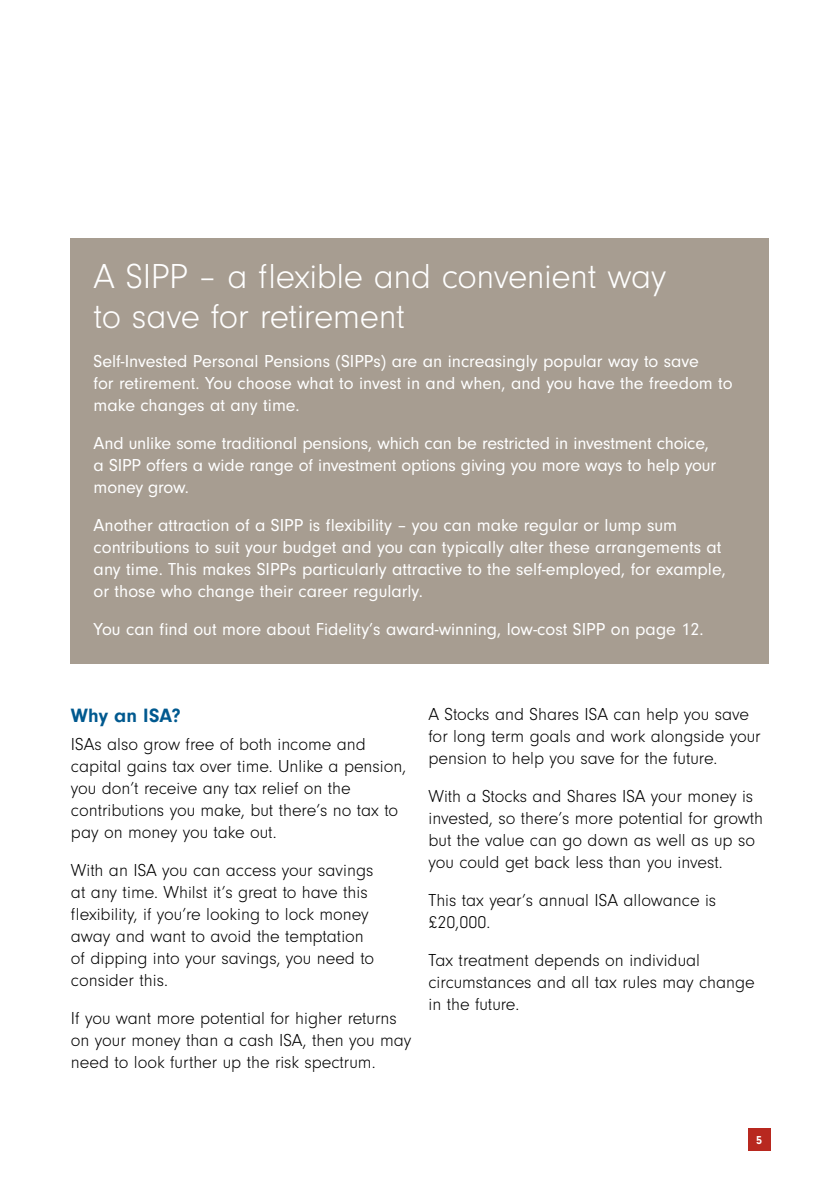
<style>
.page{position:relative;width:840px;height:1191px;background:#fff}
.page>*{position:absolute;margin:0;border:0;box-sizing:border-box;transform-origin:0 0}
.t1{font:300 36px/40px "Neuzeit Gro";letter-spacing:-.015em;color:#fff}
.t2{font:700 20px "Neuzeit Gro";letter-spacing:.005em;color:#00598f}
.t3{font:300 18px/22px "Neuzeit Gro";color:#000}
.t4{font:18px/22px "Neuzeit Gro";color:#fff}
.t5{font:700 12px "Neuzeit Gro";color:#fff}
</style>
<div class="page">
<div style="left:71px;top:238px;width:697px;height:425px;background:#a79d91"></div>
<div style="left:747px;top:1128px;width:23px;height:23px;background:#b8281f"></div>
<h1 class="t1" style="left:94px;top:257px;width:574px">A SIPP – a flexible and convenient way to save for retirement</h1>
<p class="t4" style="left:94px;top:350px;width:640px">Self-Invested Personal Pensions (SIPPs) are an increasingly popular way to save<br>for retirement. You choose what to invest in and when, and you have the freedom to make changes at any time.</p>
<p class="t4" style="left:94px;top:432px;width:623px">And unlike some traditional pensions, which can be restricted in investment choice, a SIPP offers a wide range of investment options giving you more ways to help your money grow.</p>
<p class="t4" style="left:94px;top:514px;width:633px">Another attraction of a SIPP is flexibility – you can make regular or lump sum contributions to suit your budget and you can typically alter these arrangements at any time. This makes SIPPs particularly attractive to the self-employed, for example, or those who change their career regularly.</p>
<p class="t4" style="left:94px;top:618px;width:611px">You can find out more about Fidelity’s award-winning, low-cost SIPP on page 12.</p>
<p class="t2" style="left:71px;top:704px;width:111px">Why an ISA?</p>
<p class="t3" style="left:71px;top:733px;width:337px">ISAs also grow free of both income and capital gains tax over time. Unlike a pension, you don’t receive any tax relief on the contributions you make, but there’s no tax to pay on money you take out.</p>
<p class="t3" style="left:71px;top:859px;width:305px">With an ISA you can access your savings at any time. Whilst it’s great to have this flexibility, if you’re looking to lock money away and want to avoid the temptation of dipping into your savings, you need to consider this.</p>
<p class="t3" style="left:71px;top:1007px;width:342px">If you want more potential for higher returns on your money than a cash ISA, then you may need to look further up the risk spectrum.</p>
<p class="t3" style="left:428px;top:703px;width:333px">A Stocks and Shares ISA can help you save for long term goals and work alongside your pension to help you save for the future.</p>
<p class="t3" style="left:428px;top:785px;width:336px">With a Stocks and Shares ISA your money is invested, so there’s more potential for growth but the value can go down as well as up so you could get back less than you invest.</p>
<p class="t3" style="left:428px;top:889px;width:289px">This tax year’s annual ISA allowance is £20,000.</p>
<p class="t3" style="left:428px;top:949px;width:327px">Tax treatment depends on individual circumstances and all tax rules may change in the future.</p>
<p class="t5" style="left:755px;top:1133px;width:7px">5</p>
</div>
